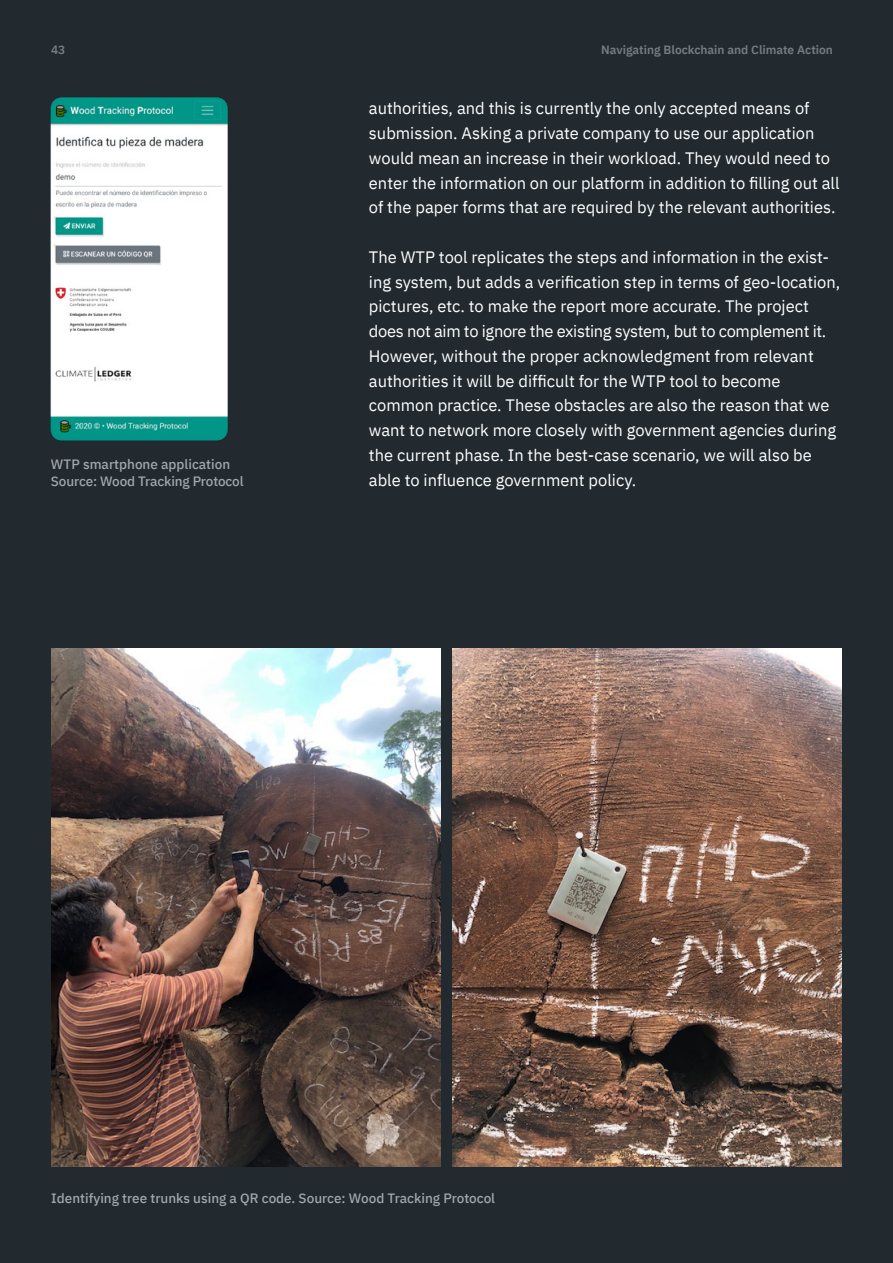
<style>
.page{position:relative;width:893px;height:1263px;background:#222a30}
.page>*{position:absolute;margin:0;border:0;box-sizing:border-box;transform-origin:0 0}
.t1{font:16.5px/24.8px "IBM Plex Sans";color:#fff}
.t2{font:500 13.5px/16.5px "IBM Plex Sans";color:#9fa7af}
.t3{font:600 12px "IBM Plex Sans";color:#767c84}
</style>
<div class="page">
<img style="left:50px;top:97px;width:178px;height:344px">
<img style="left:453px;top:648px;width:389px;height:519px">
<img style="left:51px;top:648px;width:389px;height:519px">
<p class="t3" style="left:51px;top:40px;width:16px">43</p>
<p class="t3" style="left:601px;top:40px;width:233px">Navigating Blockchain and Climate Action</p>
<p class="t2" style="left:51px;top:455px;width:194px">WTP smartphone application<br>Source: Wood Tracking Protocol</p>
<p class="t1" style="left:369px;top:95px;width:472px">authorities, and this is currently the only accepted means of submission. Asking a private company to use our application would mean an increase in their workload. They would need to enter the information on our platform in addition to filling out all of the paper forms that are required by the relevant authorities.</p>
<p class="t1" style="left:369px;top:243px;width:473px">The WTP tool replicates the steps and information in the exist&shy;ing system, but adds a verification step in terms of geo-location, pictures, etc. to make the report more accurate. The project does not aim to ignore the existing system, but to complement it.<br>However, without the proper acknowledgment from relevant authorities it will be difficult for the WTP tool to become common practice. These obstacles are also the reason that we want to network more closely with government agencies during the current phase. In the best-case scenario, we will also be able to influence government policy.</p>
<p class="t2" style="left:51px;top:1189px;width:445px">Identifying tree trunks using a QR code. Source: Wood Tracking Protocol</p>
</div>
